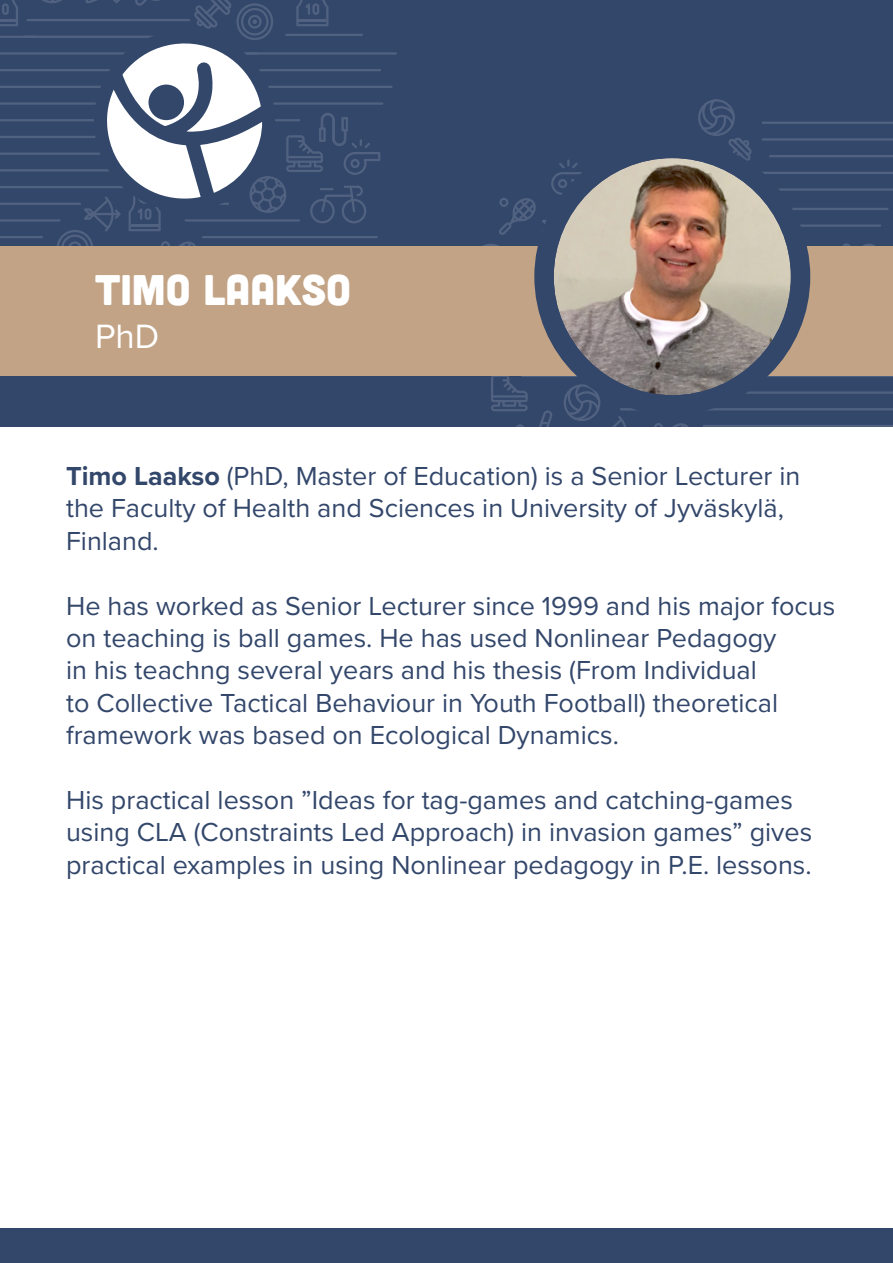
<style>
.page{position:relative;width:893px;height:1263px;background:#33476b}
.page>*{position:absolute;margin:0;border:0;box-sizing:border-box;transform-origin:0 0}
.t1{font:42.75px "Cubano";color:#fff}
.t2{font:34.95px "Proxima Nova";color:#fff}
.t3{font:27px/32.4px "Proxima Nova";color:#33476b}
.s1{font-weight:700}
</style>
<div class="page">
<hr style="left:28px;top:19px;width:161px;height:2px;background:#fff">
<hr style="left:0;top:52px;width:257px;height:3px;background:#fff">
<hr style="left:246px;top:52px;width:150px;height:3px;background:#fff">
<hr style="left:0;top:69px;width:380px;height:2px;background:#fff">
<hr style="left:0;top:86px;width:391px;height:2px;background:#fff">
<hr style="left:0;top:102px;width:382px;height:3px;background:#fff">
<hr style="left:0;top:119px;width:299px;height:2px;background:#fff">
<hr style="left:0;top:36px;width:35px;height:2px;background:#fff">
<hr style="left:0;top:136px;width:273px;height:2px;background:#fff">
<hr style="left:0;top:152px;width:264px;height:3px;background:#fff">
<hr style="left:0;top:169px;width:255px;height:2px;background:#fff">
<hr style="left:0;top:186px;width:234px;height:2px;background:#fff">
<hr style="left:0;top:203px;width:80px;height:2px;background:#fff">
<hr style="left:0;top:219px;width:59px;height:3px;background:#fff">
<hr style="left:0;top:236px;width:42px;height:2px;background:#fff">
<svg style="left:0;top:0;width:18px;height:26px"></svg>
<svg style="left:34px;top:0;width:346px;height:246px"></svg>
<hr style="left:763px;top:122px;width:130px;height:2px;background:#fff">
<hr style="left:763px;top:138px;width:130px;height:3px;background:#fff">
<hr style="left:770px;top:155px;width:123px;height:2px;background:#fff">
<hr style="left:755px;top:172px;width:138px;height:2px;background:#fff">
<hr style="left:763px;top:188px;width:130px;height:3px;background:#fff">
<hr style="left:788px;top:208px;width:99px;height:2px;background:#fff">
<hr style="left:794px;top:224px;width:86px;height:3px;background:#fff">
<hr style="left:522px;top:375px;width:371px;height:2px;background:#fff">
<hr style="left:615px;top:391px;width:278px;height:3px;background:#fff">
<hr style="left:621px;top:408px;width:272px;height:2px;background:#fff">
<hr style="left:704px;top:425px;width:189px;height:2px;background:#fff">
<svg style="left:483px;top:244px;width:16px;height:2px"></svg>
<svg style="left:491px;top:376px;width:61px;height:52px"></svg>
<svg style="left:564px;top:384px;width:70px;height:44px"></svg>
<svg style="left:499px;top:198px;width:37px;height:37px"></svg>
<svg style="left:843px;top:243px;width:32px;height:3px"></svg>
<svg style="left:654px;top:423px;width:65px;height:5px"></svg>
<svg style="left:542px;top:99px;width:235px;height:125px"></svg>
<div style="left:0;top:246px;width:893px;height:130px;background:#c2a385"></div>
<div style="left:544px;top:148px;width:256px;height:257px;background:#33476b;border-radius:50%"></div>
<img style="left:554px;top:158px;width:237px;height:237px;border-radius:119px">
<div style="left:534px;top:139px;width:276px;height:276px;border:19px solid #33476b;border-radius:50%"></div>
<div style="left:0;top:428px;width:893px;height:800px;background:#fff"></div>
<p class="t1" style="left:95px;top:262px;width:257px">TIMO LAAKSO</p>
<p class="t2" style="left:95px;top:310px;width:66px">PhD</p>
<p class="t3" style="left:66px;top:459px;width:736px"><span class="s1">Timo Laakso</span> (PhD, Master of Education) is a Senior Lecturer in the Faculty of Health and Sciences in University of Jyväskylä,<br>Finland.</p>
<p class="t3" style="left:66px;top:588px;width:771px">He has worked as Senior Lecturer since 1999 and his major focus on teaching is ball games. He has used Nonlinear Pedagogy<br>in his teachng several years and his thesis (From Individual<br>to Collective Tactical Behaviour in Youth Football) theoretical framework was based on Ecological Dynamics.</p>
<p class="t3" style="left:66px;top:783px;width:748px">His practical lesson ”Ideas for tag-games and catching-games using CLA (Constraints Led Approach) in invasion games” gives practical examples in using Nonlinear pedagogy in P.E. lessons.</p>
</div>
